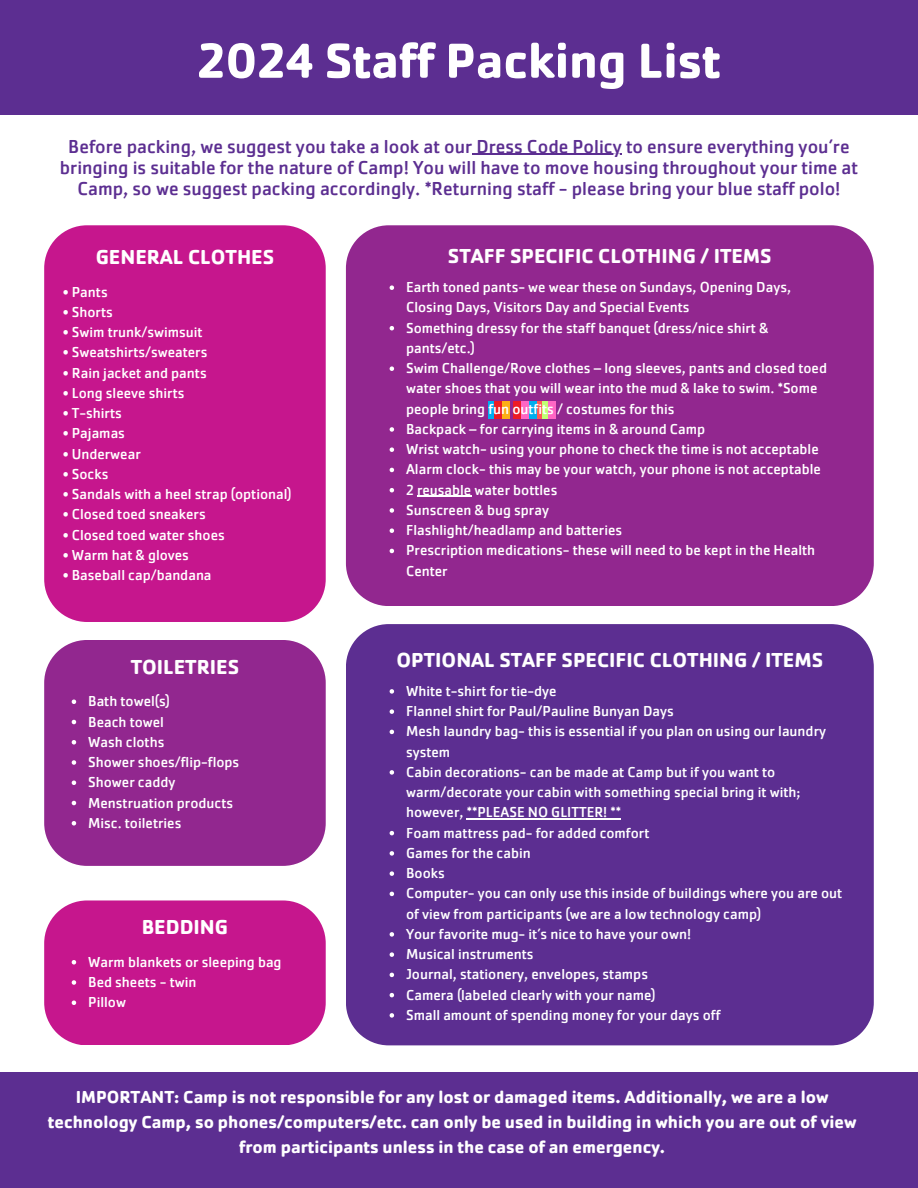
<style>
.page{position:relative;width:918px;height:1188px;background:#fff}
.page>*{position:absolute;margin:0;border:0;box-sizing:border-box;transform-origin:0 0}
.t1{font:700 51px "Cachet Pro";color:#fff}
.t2{font:700 21px "Cachet Pro";color:#fff}
.t3{font:19.5px/21.3px "Cachet Pro";color:#5c2e91;text-align:center}
.t4{font:700 18px/24.8px "Cachet Pro";color:#fff;text-align:center}
.t5{font:15px/20.2px "Cachet Pro";color:#fff}
</style>
<div class="page">
<div style="left:44px;top:225px;width:282px;height:397px;background:#c6168d"></div>
<div style="left:44px;top:640px;width:282px;height:226px;background:#92278f"></div>
<svg style="left:72px;top:700px;width:4px;height:4px"></svg>
<svg style="left:72px;top:720px;width:4px;height:4px"></svg>
<svg style="left:72px;top:740px;width:4px;height:5px"></svg>
<svg style="left:72px;top:760px;width:4px;height:5px"></svg>
<svg style="left:72px;top:781px;width:4px;height:4px"></svg>
<svg style="left:72px;top:801px;width:4px;height:4px"></svg>
<svg style="left:72px;top:821px;width:4px;height:5px"></svg>
<div style="left:44px;top:900px;width:282px;height:145px;background:#c6168d"></div>
<div style="left:346px;top:225px;width:528px;height:381px;background:#92278f"></div>
<div style="left:488px;top:401px;width:6px;height:18px;background:#00aeef"></div>
<div style="left:346px;top:624px;width:528px;height:421px;background:#5c2e91"></div>
<svg style="left:390px;top:689px;width:4px;height:5px"></svg>
<svg style="left:390px;top:709px;width:4px;height:5px"></svg>
<svg style="left:390px;top:730px;width:4px;height:4px"></svg>
<svg style="left:390px;top:770px;width:4px;height:5px"></svg>
<hr style="left:467px;top:819px;width:154px;height:1px;background:#fff">
<svg style="left:390px;top:831px;width:4px;height:4px"></svg>
<svg style="left:390px;top:851px;width:4px;height:5px"></svg>
<svg style="left:390px;top:871px;width:4px;height:5px"></svg>
<svg style="left:390px;top:892px;width:4px;height:4px"></svg>
<svg style="left:390px;top:932px;width:4px;height:5px"></svg>
<svg style="left:390px;top:952px;width:4px;height:5px"></svg>
<svg style="left:390px;top:973px;width:4px;height:4px"></svg>
<svg style="left:390px;top:993px;width:4px;height:4px"></svg>
<svg style="left:390px;top:1013px;width:4px;height:5px"></svg>
<div style="left:0;top:1072px;width:918px;height:116px;background:#5c2e91"></div>
<div style="left:0;top:0;width:918px;height:115px;background:#5c2e91"></div>
<hr style="left:472px;top:154px;width:150px;height:1px;background:#5c2e91">
<div style="left:494px;top:401px;width:8px;height:18px;background:#ed1c24"></div>
<div style="left:502px;top:401px;width:8px;height:18px;background:#fcaf17"></div>
<div style="left:537px;top:401px;width:5px;height:18px;background:#ff5757"></div>
<div style="left:542px;top:401px;width:6px;height:18px;background:#c1ff72"></div>
<div style="left:548px;top:401px;width:8px;height:18px;background:#ff66c4"></div>
<div style="left:529px;top:401px;width:8px;height:18px;background:#00aeef"></div>
<div style="left:521px;top:401px;width:8px;height:18px;background:#ff66c4"></div>
<div style="left:513px;top:401px;width:8px;height:18px;background:#ed1c24"></div>
<svg style="left:390px;top:285px;width:4px;height:5px"></svg>
<svg style="left:390px;top:326px;width:4px;height:4px"></svg>
<svg style="left:390px;top:366px;width:4px;height:5px"></svg>
<svg style="left:390px;top:427px;width:4px;height:5px"></svg>
<svg style="left:390px;top:447px;width:4px;height:5px"></svg>
<svg style="left:390px;top:468px;width:4px;height:4px"></svg>
<svg style="left:390px;top:488px;width:4px;height:4px"></svg>
<hr style="left:417px;top:496px;width:54px;height:1px;background:#fff">
<svg style="left:390px;top:508px;width:4px;height:5px"></svg>
<svg style="left:390px;top:528px;width:4px;height:5px"></svg>
<svg style="left:390px;top:549px;width:4px;height:4px"></svg>
<h1 class="t1" style="left:197px;top:29px;width:525px">2024 Staff Packing List</h1>
<p class="t3" style="left:60px;top:136px;width:800px">Before packing, we suggest you take a look at our Dress Code Policy to ensure everything you’re bringing is suitable for the nature of Camp! You will have to move housing throughout your time at<br>Camp, so we suggest packing accordingly. *Returning staff - please bring your blue staff polo!</p>
<h2 class="t2" style="left:96px;top:244px;width:180px">GENERAL CLOTHES</h2>
<p class="t5" style="left:63px;top:282px;width:46px">• Pants</p>
<p class="t5" style="left:63px;top:302px;width:52px">• Shorts</p>
<p class="t5" style="left:63px;top:322px;width:141px">• Swim trunk/swimsuit</p>
<p class="t5" style="left:63px;top:342px;width:146px">• Sweatshirts/sweaters</p>
<p class="t5" style="left:63px;top:363px;width:146px">• Rain jacket and pants</p>
<p class="t5" style="left:63px;top:383px;width:123px">• Long sleeve shirts</p>
<p class="t5" style="left:63px;top:403px;width:61px">• T-shirts</p>
<p class="t5" style="left:63px;top:423px;width:64px">• Pajamas</p>
<p class="t5" style="left:63px;top:444px;width:80px">• Underwear</p>
<p class="t5" style="left:63px;top:464px;width:47px">• Socks</p>
<p class="t5" style="left:63px;top:484px;width:231px">• Sandals with a heel strap (optional)</p>
<p class="t5" style="left:63px;top:504px;width:145px">• Closed toed sneakers</p>
<p class="t5" style="left:63px;top:525px;width:164px">• Closed toed water shoes</p>
<p class="t5" style="left:63px;top:545px;width:128px">• Warm hat &amp; gloves</p>
<p class="t5" style="left:63px;top:565px;width:150px">• Baseball cap/bandana</p>
<h2 class="t2" style="left:131px;top:654px;width:110px">TOILETRIES</h2>
<p class="t5" style="left:88px;top:691px;width:153px">Bath towel(s)<br>Beach towel<br>Wash cloths<br>Shower shoes/flip-flops<br>Shower caddy<br>Menstruation products<br>Misc. toiletries</p>
<h2 class="t2" style="left:142px;top:914px;width:88px">BEDDING</h2>
<p class="t5" style="left:88px;top:952px;width:195px">Warm blankets or sleeping bag<br>Bed sheets - twin<br>Pillow</p>
<h2 class="t2" style="left:448px;top:243px;width:325px">STAFF SPECIFIC CLOTHING / ITEMS</h2>
<p class="t5" style="left:406px;top:277px;width:422px">Earth toned pants- we wear these on Sundays, Opening Days, Closing Days, Visitors Day and Special Events<br>Something dressy for the staff banquet (dress/nice shirt &amp; pants/etc.)<br>Swim Challenge/Rove clothes – long sleeves, pants and closed toed water shoes that you will wear into the mud &amp; lake to swim. *Some people bring fun outfits / costumes for this<br>Backpack – for carrying items in &amp; around Camp<br>Wrist watch- using your phone to check the time is not acceptable Alarm clock- this may be your watch, your phone is not acceptable 2 reusable water bottles<br>Sunscreen &amp; bug spray<br>Flashlight/headlamp and batteries<br>Prescription medications- these will need to be kept in the Health Center</p>
<h2 class="t2" style="left:397px;top:647px;width:428px">OPTIONAL STAFF SPECIFIC CLOTHING / ITEMS</h2>
<p class="t5" style="left:406px;top:681px;width:438px">White t-shirt for tie-dye<br>Flannel shirt for Paul/Pauline Bunyan Days<br>Mesh laundry bag- this is essential if you plan on using our laundry system<br>Cabin decorations- can be made at Camp but if you want to warm/decorate your cabin with something special bring it with; however, **PLEASE NO GLITTER! **<br>Foam mattress pad- for added comfort<br>Games for the cabin<br>Books<br>Computer- you can only use this inside of buildings where you are out of view from participants (we are a low technology camp)<br>Your favorite mug- it’s nice to have your own!<br>Musical instruments<br>Journal, stationery, envelopes, stamps<br>Camera (labeled clearly with your name)<br>Small amount of spending money for your days off</p>
<p class="t4" style="left:48px;top:1085px;width:810px">IMPORTANT: Camp is not responsible for any lost or damaged items. Additionally, we are a low technology Camp, so phones/computers/etc. can only be used in building in which you are out of view from participants unless in the case of an emergency.</p>
</div>
